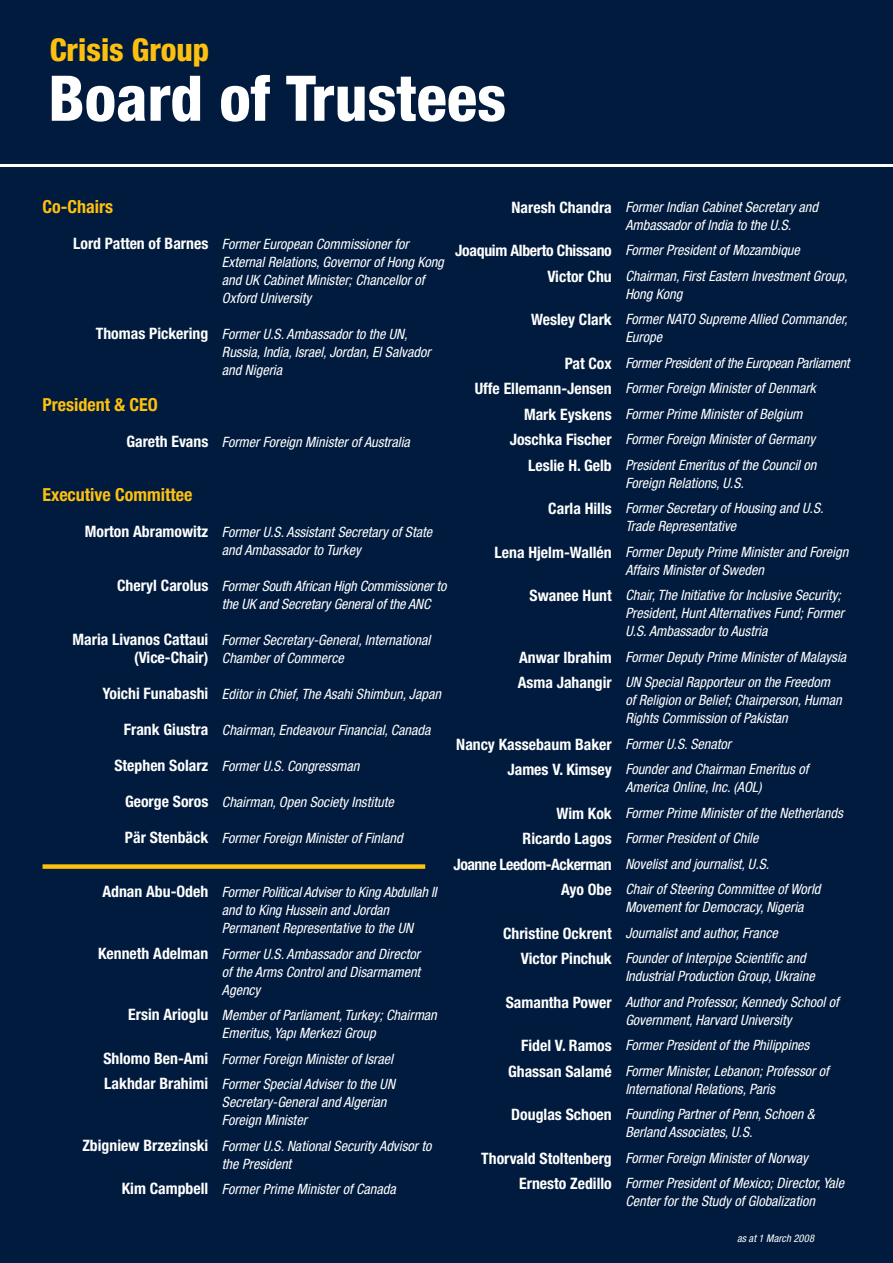
<style>
.page{position:relative;width:893px;height:1263px;background:#fff}
.page>*{position:absolute;margin:0;border:0;box-sizing:border-box;transform-origin:0 0}
.t1{font:800 condensed 63px "Helvetica Neue";color:#fff}
.t2{font:800 condensed 31.5px "Helvetica Neue";color:#fec00f}
.t3{font:700 condensed 18px "Helvetica Neue";color:#fec00f}
.t4{font:700 condensed 15.75px/25.5px "Helvetica Neue";color:#fff;text-align:right}
.t5{font:700 condensed 15.75px/25.5px "Helvetica Neue";letter-spacing:-.02em;color:#fff;text-align:right}
.t6{font:italic condensed 14.25px/25.5px "Helvetica Neue";color:#fff}
.t7{font:italic condensed 10.5px "Helvetica Neue";letter-spacing:.01em;color:#fff}
</style>
<div class="page">
<div style="left:0;top:0;width:893px;height:164px;background:#001b3e"></div>
<div style="left:0;top:167px;width:893px;height:1096px;background:#001b3e"></div>
<div style="left:43px;top:864px;width:382px;height:5px;background:#fec00f"></div>
<h2 class="t2" style="left:50px;top:30px;width:161px">Crisis Group</h2>
<h1 class="t1" style="left:49px;top:59px;width:459px">Board of Trustees</h1>
<p class="t3" style="left:43px;top:196px;width:72px">Co-Chairs</p>
<p class="t4" style="left:73px;top:230px;width:137px">Lord Patten of Barnes</p>
<p class="t4" style="left:96px;top:320px;width:114px">Thomas Pickering</p>
<p class="t3" style="left:43px;top:394px;width:117px">President &amp; CEO</p>
<p class="t4" style="left:126px;top:428px;width:83px">Gareth Evans</p>
<p class="t3" style="left:43px;top:484px;width:151px">Executive Committee</p>
<p class="t4" style="left:85px;top:518px;width:125px">Morton Abramowitz</p>
<p class="t4" style="left:117px;top:572px;width:93px">Cheryl Carolus</p>
<p class="t4" style="left:73px;top:630px;width:137px;line-height:18px">Maria Livanos Cattaui (Vice-Chair)</p>
<p class="t4" style="left:103px;top:680px;width:107px">Yoichi Funabashi</p>
<p class="t4" style="left:124px;top:716px;width:86px">Frank Giustra</p>
<p class="t4" style="left:114px;top:752px;width:95px">Stephen Solarz</p>
<p class="t4" style="left:125px;top:788px;width:85px">George Soros</p>
<p class="t4" style="left:125px;top:824px;width:85px">Pär Stenbäck</p>
<p class="t4" style="left:102px;top:878px;width:107px">Adnan Abu-Odeh</p>
<p class="t4" style="left:98px;top:940px;width:112px">Kenneth Adelman</p>
<p class="t4" style="left:128px;top:1001px;width:82px">Ersin Arioglu</p>
<p class="t4" style="left:103px;top:1045px;width:106px;text-align:left">Shlomo Ben-Ami<br>Lakhdar Brahimi</p>
<p class="t4" style="left:82px;top:1132px;width:127px">Zbigniew Brzezinski</p>
<p class="t4" style="left:122px;top:1175px;width:88px">Kim Campbell</p>
<p class="t4" style="left:511px;top:194px;width:102px">Naresh Chandra</p>
<p class="t5" style="left:455px;top:238px;width:158px">Joaquim Alberto Chissano<br>Victor Chu</p>
<p class="t4" style="left:531px;top:307px;width:82px">Wesley Clark</p>
<p class="t4" style="left:475px;top:350px;width:139px">Pat Cox<br>Uffe Ellemann-Jensen<br>Mark Eyskens<br>Joschka Fischer<br>Leslie H. Gelb</p>
<p class="t4" style="left:548px;top:496px;width:65px">Carla Hills</p>
<p class="t4" style="left:495px;top:539px;width:119px">Lena Hjelm-Wallén</p>
<p class="t4" style="left:530px;top:583px;width:84px">Swanee Hunt</p>
<p class="t6" style="left:222px;top:235px;width:223px;line-height:18px">Former European Commissioner for External Relations, Governor of Hong Kong and UK Cabinet Minister; Chancellor of Oxford University</p>
<p class="t6" style="left:222px;top:325px;width:210px;line-height:18px">Former U.S. Ambassador to the UN,<br>Russia, India, Israel, Jordan, El Salvador and Nigeria</p>
<p class="t6" style="left:222px;top:429px;width:189px">Former Foreign Minister of Australia</p>
<p class="t6" style="left:222px;top:523px;width:212px;line-height:18px">Former U.S. Assistant Secretary of State and Ambassador to Turkey</p>
<p class="t6" style="left:222px;top:577px;width:226px;line-height:18px">Former South African High Commissioner to the UK and Secretary General of the ANC</p>
<p class="t6" style="left:222px;top:631px;width:210px;line-height:18px">Former Secretary-General, International<br>Chamber of Commerce</p>
<p class="t6" style="left:222px;top:681px;width:221px">Editor in Chief, The Asahi Shimbun, Japan</p>
<p class="t6" style="left:222px;top:717px;width:210px">Chairman, Endeavour Financial, Canada</p>
<p class="t6" style="left:222px;top:753px;width:139px">Former U.S. Congressman</p>
<p class="t6" style="left:222px;top:789px;width:173px">Chairman, Open Society Institute</p>
<p class="t6" style="left:222px;top:825px;width:182px">Former Foreign Minister of Finland</p>
<p class="t4" style="left:518px;top:644px;width:96px;text-align:left">Anwar Ibrahim<br>Asma Jahangir</p>
<p class="t4" style="left:456px;top:731px;width:157px">Nancy Kassebaum Baker<br>James V. Kimsey</p>
<p class="t5" style="left:454px;top:800px;width:160px">Wim Kok<br>Ricardo Lagos<br>Joanne Leedom-Ackerman<br>Ayo Obe</p>
<p class="t4" style="left:503px;top:920px;width:110px">Christine Ockrent<br>Victor Pinchuk</p>
<p class="t4" style="left:506px;top:989px;width:108px">Samantha Power</p>
<p class="t4" style="left:508px;top:1033px;width:105px">Fidel V. Ramos<br>Ghassan Salamé</p>
<p class="t4" style="left:511px;top:1102px;width:102px">Douglas Schoen</p>
<p class="t4" style="left:481px;top:1145px;width:132px">Thorvald Stoltenberg<br>Ernesto Zedillo</p>
<p class="t6" style="left:222px;top:883px;width:216px;line-height:18px">Former Political Adviser to King Abdullah II and to King Hussein and Jordan<br>Permanent Representative to the UN</p>
<p class="t6" style="left:222px;top:944px;width:200px;line-height:18px;text-align:justify">Former U.S. Ambassador and Director of the Arms Control and Disarmament Agency</p>
<p class="t6" style="left:222px;top:1006px;width:216px;line-height:18px">Member of Parliament, Turkey; Chairman<br>Emeritus, Yapı Merkezi Group</p>
<p class="t6" style="left:222px;top:1046px;width:174px">Former Foreign Minister of Israel<br>Former Special Adviser to the UN</p>
<p class="t6" style="left:222px;top:1093px;width:166px;line-height:18px">Secretary-General and Algerian<br>Foreign Minister</p>
<p class="t6" style="left:222px;top:1136px;width:211px;line-height:18px">Former U.S. National Security Advisor to the President</p>
<p class="t6" style="left:222px;top:1176px;width:175px">Former Prime Minister of Canada</p>
<p class="t6" style="left:625px;top:197px;width:194px;line-height:18px">Former Indian Cabinet Secretary and<br>Ambassador of India to the U.S.</p>
<p class="t6" style="left:625px;top:237px;width:224px">Former President of Mozambique<br>Chairman, First Eastern Investment Group,</p>
<p class="t6" style="left:625px;top:281px;width:224px">Hong Kong<br>Former NATO Supreme Allied Commander,</p>
<p class="t6" style="left:625px;top:324px;width:226px">Europe<br>Former President of the European Parliament<br>Former Foreign Minister of Denmark<br>Former Prime Minister of Belgium<br>Former Foreign Minister of Germany<br>President Emeritus of the Council on</p>
<p class="t6" style="left:625px;top:470px;width:200px">Foreign Relations, U.S.<br>Former Secretary of Housing and U.S.</p>
<p class="t6" style="left:625px;top:513px;width:225px">Trade Representative<br>Former Deputy Prime Minister and Foreign</p>
<p class="t6" style="left:625px;top:557px;width:217px">Affairs Minister of Sweden<br>Chair, The Initiative for Inclusive Security;</p>
<p class="t6" style="left:625px;top:604px;width:220px;line-height:18px">President, Hunt Alternatives Fund; Former<br>U.S. Ambassador to Austria</p>
<p class="t6" style="left:625px;top:644px;width:222px">Former Deputy Prime Minister of Malaysia<br>UN Special Rapporteur on the Freedom</p>
<p class="t6" style="left:625px;top:691px;width:218px;line-height:18px">of Religion or Belief; Chairperson, Human<br>Rights Commission of Pakistan</p>
<p class="t6" style="left:625px;top:731px;width:185px">Former U.S. Senator<br>Founder and Chairman Emeritus of</p>
<p class="t6" style="left:625px;top:774px;width:219px">America Online, Inc. (AOL)<br>Former Prime Minister of the Netherlands<br>Former President of Chile<br>Novelist and journalist, U.S.<br>Chair of Steering Committee of World</p>
<p class="t6" style="left:625px;top:894px;width:182px">Movement for Democracy, Nigeria<br>Journalist and author, France<br>Founder of Interpipe Scientific and</p>
<p class="t6" style="left:625px;top:963px;width:215px">Industrial Production Group, Ukraine<br>Author and Professor, Kennedy School of</p>
<p class="t6" style="left:625px;top:1007px;width:205px">Government, Harvard University<br>Former President of the Philippines<br>Former Minister, Lebanon; Professor of</p>
<p class="t6" style="left:625px;top:1076px;width:191px">International Relations, Paris<br>Founding Partner of Penn, Schoen &amp;</p>
<p class="t6" style="left:625px;top:1119px;width:220px">Berland Associates, U.S.<br>Former Foreign Minister of Norway<br>Former President of Mexico; Director, Yale</p>
<p class="t6" style="left:625px;top:1188px;width:191px">Center for the Study of Globalization</p>
<p class="t7" style="left:737px;top:1232px;width:79px">as at 1 March 2008</p>
</div>
